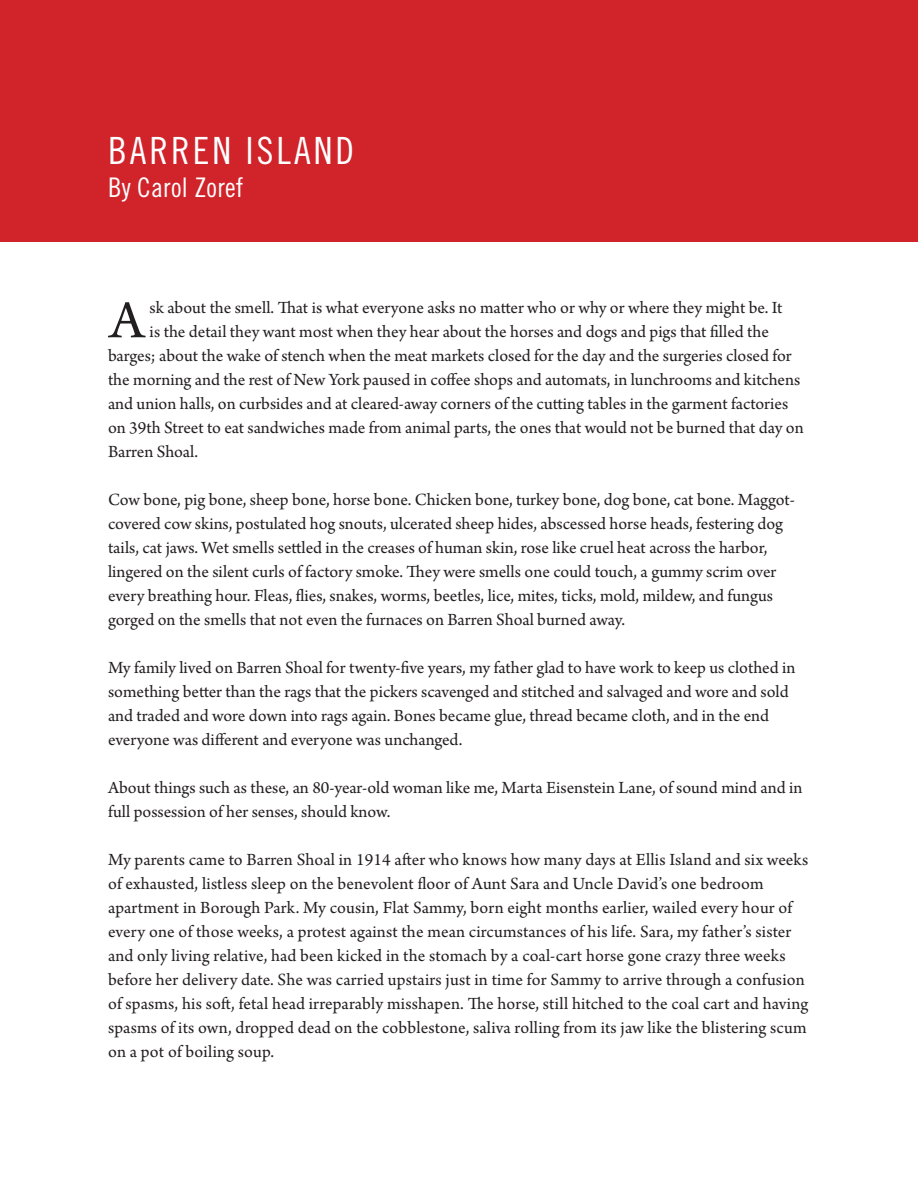
<style>
.page{position:relative;width:918px;height:1188px;background:#fff}
.page>*{position:absolute;margin:0;border:0;box-sizing:border-box;transform-origin:0 0}
.t1{font:56.85px "Arno Pro";color:#231f20}
.t2{font:37.5px "Trade Gothic Cond Eighteen";letter-spacing:.08em;color:#fff}
.t3{font:27px "Trade Gothic Cond Eighteen";letter-spacing:.01em;color:#fff}
.t4{font:18px/24px "Arno Pro";color:#231f20}
</style>
<div class="page">
<div style="left:0;top:0;width:918px;height:242px;background:#d1232a"></div>
<p class="t2" style="left:108px;top:129px;width:248px">BARREN ISLAND</p>
<p class="t3" style="left:108px;top:171px;width:137px">By Carol Zoref</p>
<p class="t1" style="left:109px;top:288px;width:36px">A</p>
<p class="t4" style="left:150px;top:297px;width:634px">sk about the smell. That is what everyone asks no matter who or why or where they might be. It</p>
<p class="t4" style="left:150px;top:321px;width:621px">is the detail they want most when they hear about the horses and dogs and pigs that filled the</p>
<p class="t4" style="left:108px;top:345px;width:685px">barges; about the wake of stench when the meat markets closed for the day and the surgeries closed for</p>
<p class="t4" style="left:108px;top:369px;width:694px">the morning and the rest of New York paused in coffee shops and automats, in lunchrooms and kitchens</p>
<p class="t4" style="left:108px;top:393px;width:682px">and union halls, on curbsides and at cleared-away corners of the cutting tables in the garment factories</p>
<p class="t4" style="left:108px;top:417px;width:697px">on 39th Street to eat sandwiches made from animal parts, the ones that would not be burned that day on</p>
<p class="t4" style="left:108px;top:441px;width:92px">Barren Shoal.</p>
<p class="t4" style="left:108px;top:489px;width:688px">Cow bone, pig bone, sheep bone, horse bone. Chicken bone, turkey bone, dog bone, cat bone. Maggot&shy;covered cow skins, postulated hog snouts, ulcerated sheep hides, abscessed horse heads, festering dog tails, cat jaws. Wet smells settled in the creases of human skin, rose like cruel heat across the harbor, lingered on the silent curls of factory smoke. They were smells one could touch, a gummy scrim over every breathing hour. Fleas, flies, snakes, worms, beetles, lice, mites, ticks, mold, mildew, and fungus gorged on the smells that not even the furnaces on Barren Shoal burned away.</p>
<p class="t4" style="left:108px;top:657px;width:689px">My family lived on Barren Shoal for twenty-five years, my father glad to have work to keep us clothed in something better than the rags that the pickers scavenged and stitched and salvaged and wore and sold and traded and wore down into rags again. Bones became glue, thread became cloth, and in the end everyone was different and everyone was unchanged.</p>
<p class="t4" style="left:108px;top:777px;width:696px">About things such as these, an 80-year-old woman like me, Marta Eisenstein Lane, of sound mind and in full possession of her senses, should know.</p>
<p class="t4" style="left:108px;top:849px;width:702px">My parents came to Barren Shoal in 1914 after who knows how many days at Ellis Island and six weeks of exhausted, listless sleep on the benevolent floor of Aunt Sara and Uncle David’s one bedroom apartment in Borough Park. My cousin, Flat Sammy, born eight months earlier, wailed every hour of every one of those weeks, a protest against the mean circumstances of his life. Sara, my father’s sister and only living relative, had been kicked in the stomach by a coal-cart horse gone crazy three weeks before her delivery date. She was carried upstairs just in time for Sammy to arrive through a confusion of spasms, his soft, fetal head irreparably misshapen. The horse, still hitched to the coal cart and having spasms of its own, dropped dead on the cobblestone, saliva rolling from its jaw like the blistering scum on a pot of boiling soup.</p>
</div>
